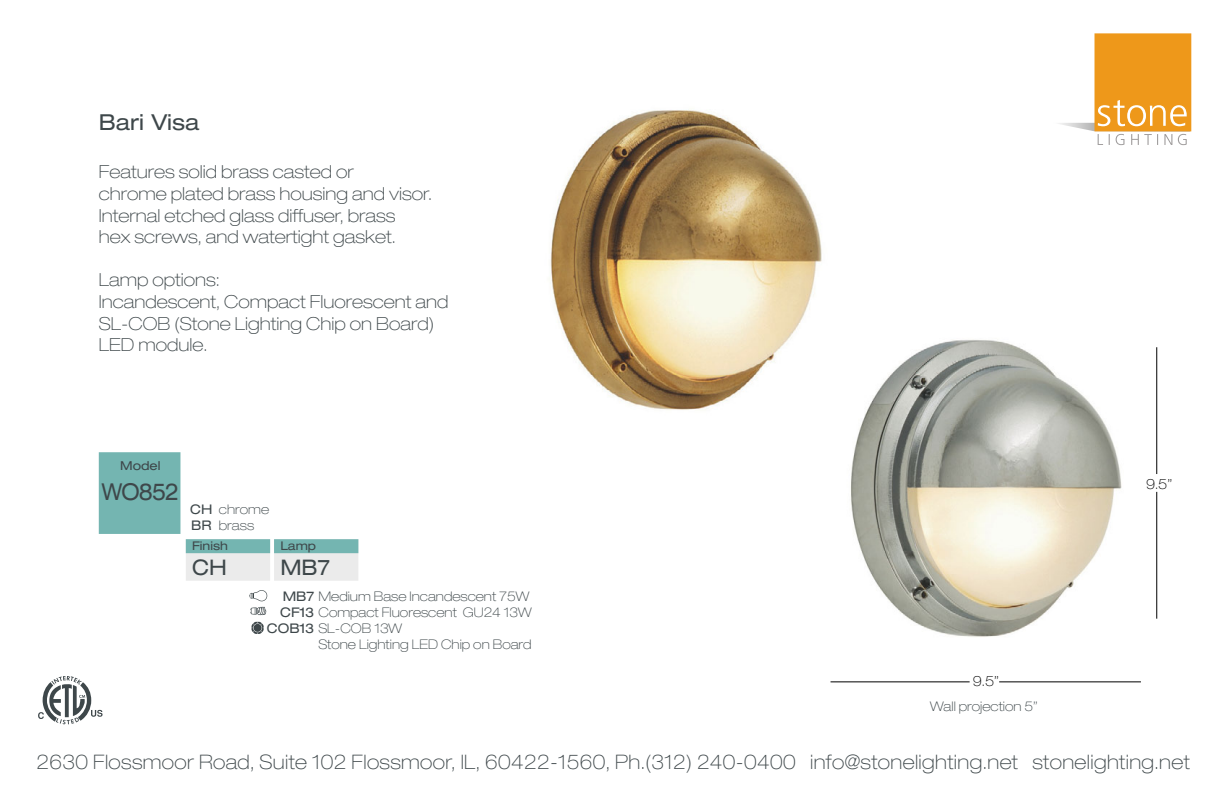
<style>
.page{position:relative;width:1224px;height:794px;background:#fff}
.page>*{position:absolute;margin:0;border:0;box-sizing:border-box;transform-origin:0 0}
.t1{font:expanded 23.2px "Helvetica Neue LT Std";letter-spacing:-.04em;color:#3e474a;scale:.8 1}
.t2{font:expanded 22px "Helvetica Neue LT Std";color:#3e474a}
.t3{font:expanded 21.6px "Helvetica Neue LT Std";color:#3e474a}
.t4{font:100 expanded 20px "Helvetica Neue LT Std";letter-spacing:.02em;color:#3e474a}
.t5{font:100 expanded 18px/21.6px "Helvetica Neue LT Std";color:#3e474a}
.t6{font:100 expanded 14px "Helvetica Neue LT Std";color:#000}
.t7{font:100 expanded 13.2px/16px "Helvetica Neue LT Std";color:#3e474a}
.t8{font:expanded 13.2px/16px "Helvetica Neue LT Std";color:#3e474a}
.t9{font:expanded 12.4px "Helvetica Neue LT Std";color:#3e474a}
.t10{font:expanded 12px "Helvetica Neue LT Std";color:#3e474a}
.s1{font-weight:400}
</style>
<div class="page">
<div style="left:1095px;top:33px;width:96px;height:98px;background:#ee981a"></div>
<svg style="left:1059px;top:100px;width:132px;height:45px"></svg>
<svg style="left:38px;top:676px;width:65px;height:48px"></svg>
<img style="left:851px;top:339px;width:271px;height:298px">
<svg style="left:1156px;top:347px;width:1px;height:127px"></svg>
<svg style="left:1156px;top:491px;width:1px;height:128px"></svg>
<svg style="left:999px;top:681px;width:142px;height:1px"></svg>
<svg style="left:830px;top:681px;width:140px;height:1px"></svg>
<div style="left:186px;top:539px;width:84px;height:41px;background:#ebebeb"></div>
<div style="left:186px;top:539px;width:84px;height:14px;background:#74b5b1"></div>
<div style="left:99px;top:452px;width:81px;height:82px;background:#74b5b1"></div>
<div style="left:274px;top:539px;width:84px;height:41px;background:#ebebeb"></div>
<div style="left:274px;top:539px;width:84px;height:14px;background:#74b5b1"></div>
<svg style="left:252px;top:622px;width:12px;height:12px"></svg>
<div style="left:254px;top:624px;width:8px;height:8px;background:#3e474a;border-radius:50%"></div>
<svg style="left:250px;top:607px;width:16px;height:8px"></svg>
<svg style="left:249px;top:590px;width:18px;height:11px"></svg>
<img style="left:550px;top:110px;width:272px;height:300px">
<p class="t2" style="left:99px;top:109px;width:102px">Bari Visa</p>
<p class="t5" style="left:99px;top:161px;width:335px">Features solid brass casted or<br>chrome plated brass housing and visor.<br>Internal etched glass diffuser, brass<br>hex screws, and watertight gasket.</p>
<p class="t5" style="left:99px;top:269px;width:351px">Lamp options:<br>Incandescent, Compact Fluorescent and<br>SL-COB (Stone Lighting Chip on Board)<br>LED module.</p>
<p class="t9" style="left:120px;top:458px;width:42px">Model</p>
<p class="t1" style="left:102px;top:478px;width:98px">WO852</p>
<p class="t8" style="left:190px;top:501px;width:24px">CH<br>BR</p>
<p class="t7" style="left:219px;top:501px;width:52px">chrome brass</p>
<p class="t10" style="left:192px;top:538px;width:37px">Finish</p>
<p class="t3" style="left:192px;top:554px;width:36px">CH</p>
<p class="t10" style="left:280px;top:538px;width:37px">Lamp</p>
<p class="t3" style="left:280px;top:554px;width:51px">MB7</p>
<p class="t7" style="left:283px;top:588px;width:248px"><span class="s1">MB7</span> Medium Base Incandescent 75W</p>
<p class="t7" style="left:280px;top:604px;width:253px"><span class="s1">CF13</span> Compact Fluorescent GU24 13W</p>
<p class="t7" style="left:267px;top:620px;width:137px"><span class="s1">COB13</span> SL-COB 13W</p>
<p class="t7" style="left:318px;top:636px;width:215px">Stone Lighting LED Chip on Board</p>
<p class="t6" style="left:973px;top:673px;width:28px">9.5”</p>
<p class="t7" style="left:930px;top:698px;width:109px">Wall projection 5”</p>
<p class="t6" style="left:1146px;top:475px;width:28px">9.5”</p>
<p class="t4" style="left:37px;top:749px;width:1155px">2630 Flossmoor Road, Suite 102 Flossmoor, IL, 60422-1560, Ph.(312) 240-0400 info@stonelighting.net stonelighting.net</p>
</div>
